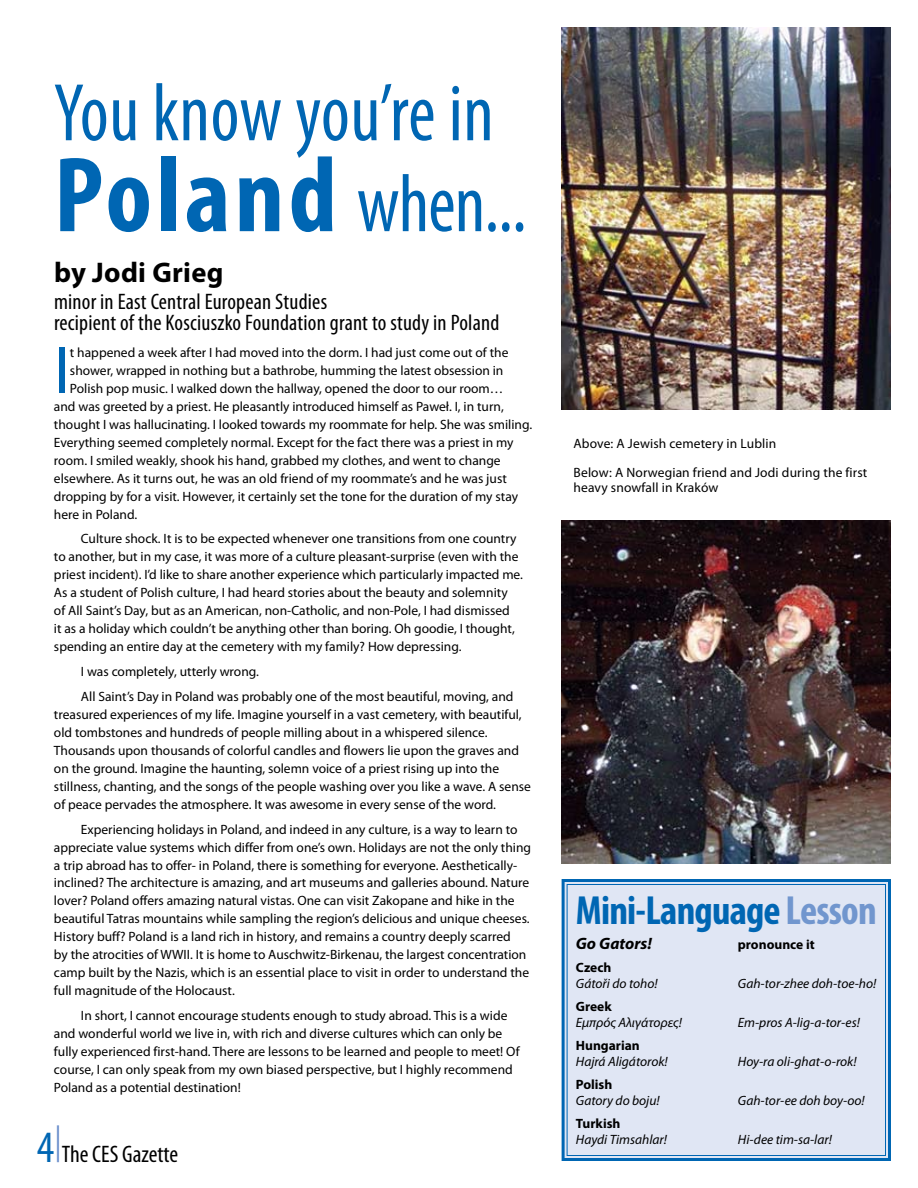
<style>
.page{position:relative;width:918px;height:1188px;background:#fff}
.page>*{position:absolute;margin:0;border:0;box-sizing:border-box;transform-origin:0 0}
.t1{font:condensed 82.5px/90.9px "Myriad Pro";color:#0066b3;scale:.91 1}
.t2{font:66.9px "Myriad Pro";color:#0066b3}
.t3{font:700 condensed 40.8px "Myriad Pro";letter-spacing:-.02em;color:#0066b3}
.t4{font:700 28.5px "Myriad Pro";letter-spacing:.01em;color:#000}
.t5{font:condensed 24px "Myriad Pro";color:#000}
.t6{font:condensed 22.5px/21px "Myriad Pro";letter-spacing:.01em;color:#000}
.t7{font:italic 700 16.5px "Myriad Pro";color:#000}
.t8{font:13.5px/18px "Myriad Pro";color:#000}
.t9{font:italic 13.5px "Myriad Pro";color:#000}
.t10{font:700 13.5px "Myriad Pro";color:#000}
.s1{font-weight:700;font-size:108px}
.s2{font-size:45px;color:#0066b3}
.s3{color:#7196ce}
</style>
<div class="page">
<img style="left:562px;top:520px;width:329px;height:344px">
<div style="left:487px;top:221px;width:10px;height:12px;border:2px solid #fff;border-radius:50%"></div>
<div style="left:501px;top:221px;width:10px;height:12px;border:2px solid #fff;border-radius:50%"></div>
<div style="left:515px;top:221px;width:10px;height:12px;border:2px solid #fff;border-radius:50%"></div>
<img style="left:562px;top:27px;width:329px;height:383px">
<div style="left:561px;top:879px;width:330px;height:282px;background:#e0e6f4"></div>
<div style="left:567px;top:884px;width:319px;height:272px;border:1px solid #0066b3"></div>
<hr style="left:57px;top:1125px;width:2px;height:37px;background:#809fd3">
<h1 class="t1" style="left:54px;top:67px;width:521px">You know you’re in<br><span class="s1">Poland</span> when...</h1>
<h3 class="t4" style="left:54px;top:257px;width:171px">by Jodi Grieg</h3>
<h3 class="t6" style="left:54px;top:291px;width:447px">minor in East Central European Studies<br>recipient of the Kosciuszko Foundation grant to study in Poland</h3>
<h2 class="t2" style="left:54px;top:334px;width:17px">I</h2>
<p class="t8" style="left:70px;top:343px;width:440px">t happened a week after I had moved into the dorm. I had just come out of the</p>
<p class="t8" style="left:70px;top:361px;width:435px">shower, wrapped in nothing but a bathrobe, humming the latest obsession in</p>
<p class="t8" style="left:70px;top:379px;width:435px">Polish pop music. I walked down the hallway, opened the door to our room…</p>
<p class="t8" style="left:54px;top:397px;width:451px">and was greeted by a priest. He pleasantly introduced himself as Paweł. I, in turn,</p>
<p class="t8" style="left:54px;top:415px;width:480px">thought I was hallucinating. I looked towards my roommate for help. She was smiling.</p>
<p class="t8" style="left:54px;top:433px;width:461px">Everything seemed completely normal. Except for the fact there was a priest in my</p>
<p class="t8" style="left:54px;top:451px;width:448px">room. I smiled weakly, shook his hand, grabbed my clothes, and went to change</p>
<p class="t8" style="left:54px;top:469px;width:454px">elsewhere. As it turns out, he was an old friend of my roommate’s and he was just</p>
<p class="t8" style="left:54px;top:487px;width:466px">dropping by for a visit. However, it certainly set the tone for the duration of my stay</p>
<p class="t8" style="left:54px;top:505px;width:85px">here in Poland.</p>
<p class="t8" style="left:54px;top:530px;width:471px;text-indent:27px">Culture shock. It is to be expected whenever one transitions from one country to another, but in my case, it was more of a culture pleasant-surprise (even with the priest incident). I’d like to share another experience which particularly impacted me.<br>As a student of Polish culture, I had heard stories about the beauty and solemnity<br>of All Saint’s Day, but as an American, non-Catholic, and non-Pole, I had dismissed<br>it as a holiday which couldn’t be anything other than boring. Oh goodie, I thought, spending an entire day at the cemetery with my family? How depressing.</p>
<p class="t8" style="left:81px;top:659px;width:434px;line-height:24.8px">I was completely, utterly wrong.<br>All Saint’s Day in Poland was probably one of the most beautiful, moving, and</p>
<p class="t8" style="left:54px;top:706px;width:478px">treasured experiences of my life. Imagine yourself in a vast cemetery, with beautiful, old tombstones and hundreds of people milling about in a whispered silence.<br>Thousands upon thousands of colorful candles and flowers lie upon the graves and on the ground. Imagine the haunting, solemn voice of a priest rising up into the stillness, chanting, and the songs of the people washing over you like a wave. A sense of peace pervades the atmosphere. It was awesome in every sense of the word.</p>
<p class="t8" style="left:54px;top:820px;width:479px;text-indent:27px">Experiencing holidays in Poland, and indeed in any culture, is a way to learn to appreciate value systems which differ from one’s own. Holidays are not the only thing a trip abroad has to offer- in Poland, there is something for everyone. Aesthetically&shy;inclined? The architecture is amazing, and art museums and galleries abound. Nature lover? Poland offers amazing natural vistas. One can visit Zakopane and hike in the beautiful Tatras mountains while sampling the region’s delicious and unique cheeses.<br>History buff? Poland is a land rich in history, and remains a country deeply scarred<br>by the atrocities of WWII. It is home to Auschwitz-Birkenau, the largest concentration camp built by the Nazis, which is an essential place to visit in order to understand the full magnitude of the Holocaust.</p>
<p class="t8" style="left:54px;top:1007px;width:467px;text-indent:27px">In short, I cannot encourage students enough to study abroad. This is a wide and wonderful world we live in, with rich and diverse cultures which can only be fully experienced first-hand. There are lessons to be learned and people to meet! Of course, I can only speak from my own biased perspective, but I highly recommend Poland as a potential destination!</p>
<h3 class="t5" style="left:37px;top:1140px;width:143px"><span class="s2">4</span> The CES Gazette</h3>
<p class="t8" style="left:574px;top:430px;width:295px;line-height:28.5px">Above: A Jewish cemetery in Lublin<br>Below: A Norwegian friend and Jodi during the first</p>
<p class="t8" style="left:574px;top:478px;width:146px">heavy snowfall in Kraków</p>
<h3 class="t3" style="left:576px;top:885px;width:302px">Mini-Language <span class="s3">Lesson</span></h3>
<p class="t7" style="left:576px;top:934px;width:77px">Go Gators!</p>
<p class="t10" style="left:738px;top:937px;width:78px">pronounce it</p>
<p class="t10" style="left:576px;top:960px;width:37px">Czech</p>
<p class="t9" style="left:576px;top:976px;width:83px">Gátoři do toho!</p>
<p class="t9" style="left:738px;top:976px;width:140px">Gah-tor-zhee doh-toe-ho!</p>
<p class="t10" style="left:576px;top:999px;width:37px">Greek</p>
<p class="t9" style="left:576px;top:1015px;width:108px">Εμπρός Αλιγάτορες!</p>
<p class="t9" style="left:738px;top:1015px;width:124px">Em-pros A-lig-a-tor-es!</p>
<p class="t10" style="left:576px;top:1038px;width:65px">Hungarian</p>
<p class="t9" style="left:576px;top:1054px;width:93px">Hajrá Aligátorok!</p>
<p class="t9" style="left:738px;top:1054px;width:120px">Hoy-ra oli-ghat-o-rok!</p>
<p class="t10" style="left:576px;top:1077px;width:38px">Polish</p>
<p class="t9" style="left:576px;top:1094px;width:85px">Gatory do boju!</p>
<p class="t9" style="left:738px;top:1094px;width:128px">Gah-tor-ee doh boy-oo!</p>
<p class="t10" style="left:576px;top:1116px;width:46px">Turkish</p>
<p class="t9" style="left:576px;top:1133px;width:93px">Haydi Timsahlar!</p>
<p class="t9" style="left:738px;top:1133px;width:96px">Hi-dee tim-sa-lar!</p>
</div>
